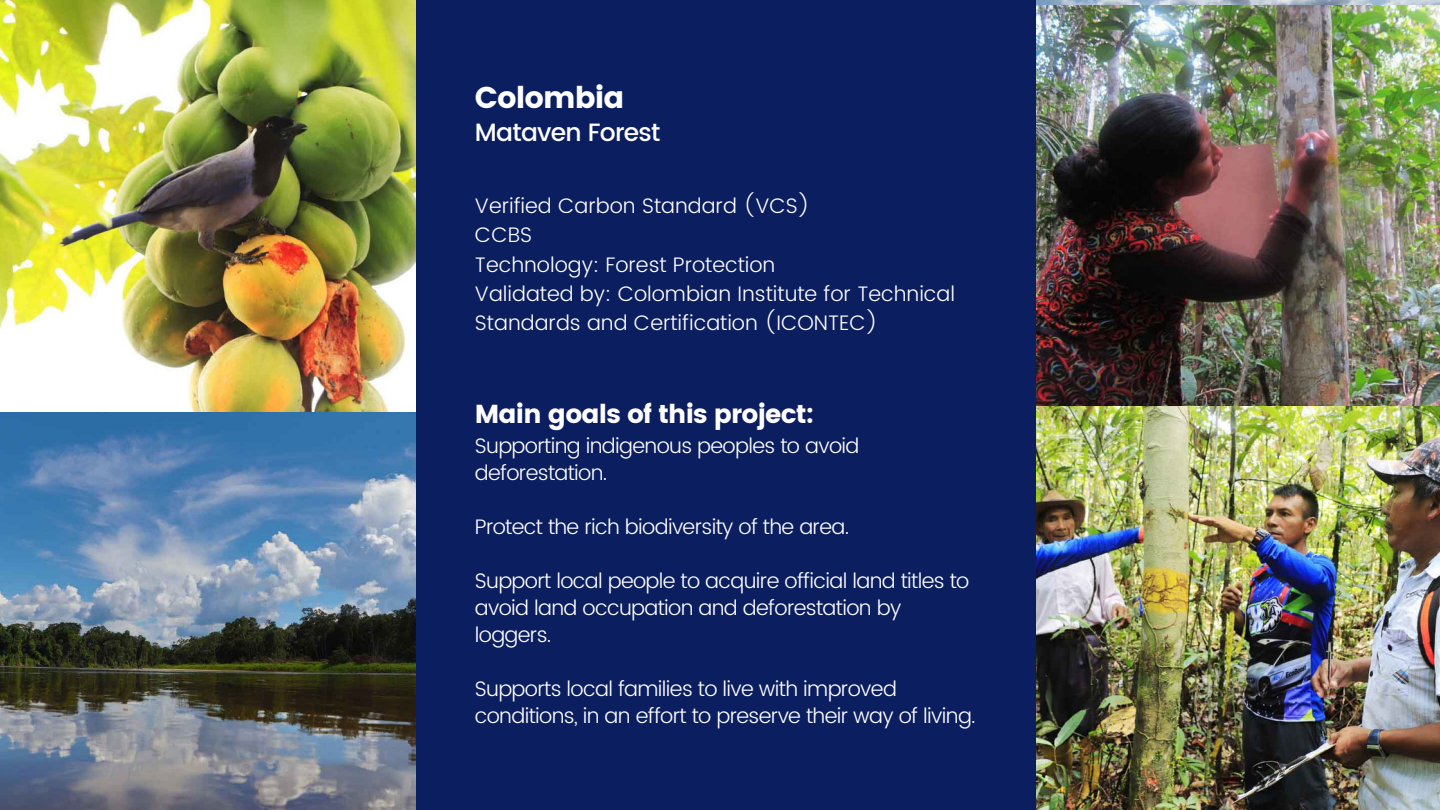
<style>
.page{position:relative;width:1440px;height:810px;background:#0b1e60}
.page>*{position:absolute;margin:0;border:0;box-sizing:border-box;transform-origin:0 0}
.t1{font:30px "Poppins";letter-spacing:-.03em;color:#fff}
.t2{font:26px "Poppins";letter-spacing:-.03em;color:#fff}
.t3{font:500 25px "Poppins";letter-spacing:-.03em;color:#fff}
.t4{font:300 21px/27px "Poppins";letter-spacing:-.03em;color:#fff}
.t5{font:300 21px/29.2px "Poppins";color:#fff}
</style>
<div class="page">
<img style="left:1037px;top:0;width:403px;height:810px">
<img style="left:0;top:0;width:416px;height:810px">
<img style="left:1037px;top:5px;width:403px;height:400px">
<h1 class="t1" style="left:475px;top:80px;width:151px">Colombia</h1>
<p class="t3" style="left:475px;top:118px;width:187px">Mataven Forest</p>
<p class="t5" style="left:475px;top:191px;width:482px">Verified Carbon Standard (VCS)<br>CCBS<br>Technology: Forest Protection<br>Validated by: Colombian Institute for Technical<br>Standards and Certification (ICONTEC)</p>
<p class="t2" style="left:475px;top:399px;width:341px">Main goals of this project:</p>
<p class="t4" style="left:475px;top:432px;width:386px">Supporting indigenous peoples to avoid deforestation.</p>
<p class="t4" style="left:475px;top:513px;width:376px">Protect the rich biodiversity of the area.</p>
<p class="t4" style="left:475px;top:567px;width:496px">Support local people to acquire official land titles to avoid land occupation and deforestation by loggers.</p>
<p class="t4" style="left:475px;top:675px;width:503px">Supports local families to live with improved conditions, in an effort to preserve their way of living.</p>
</div>
